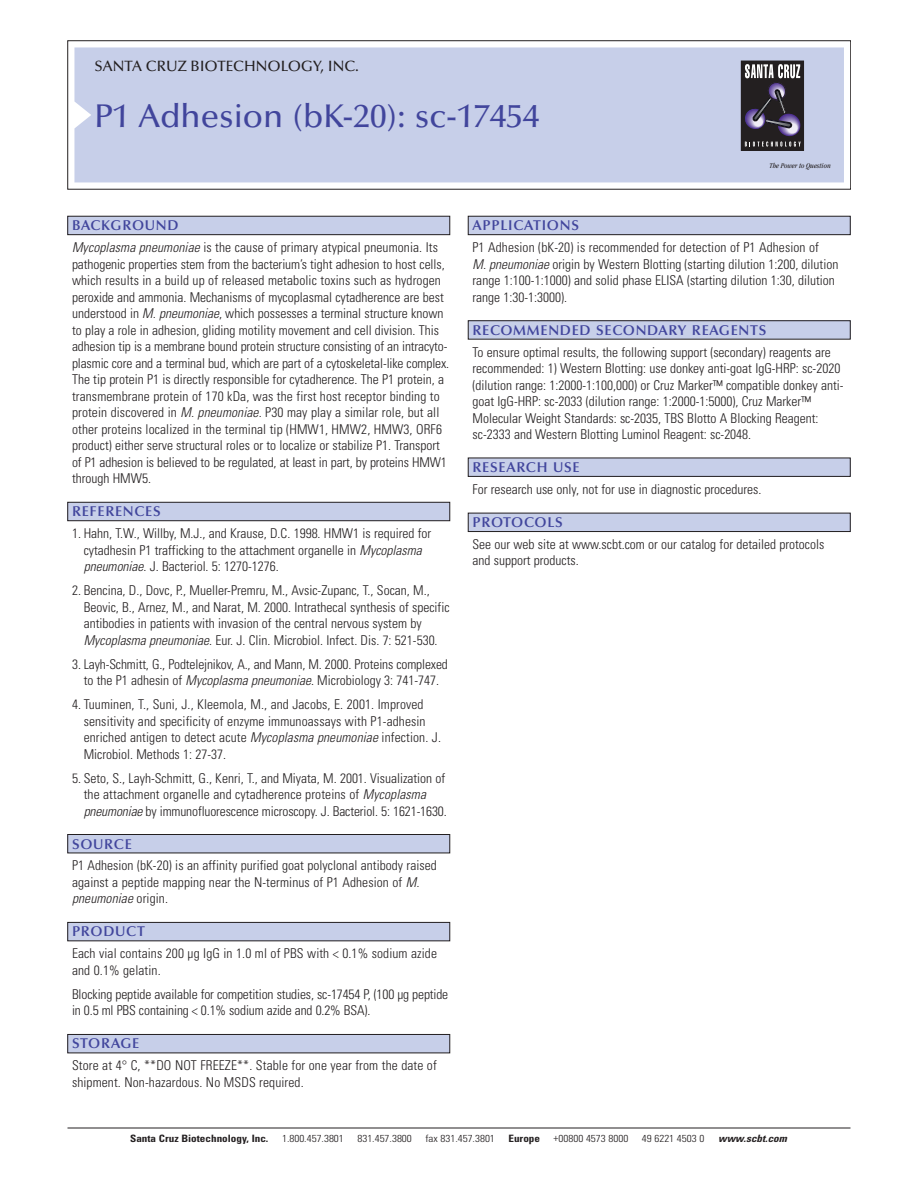
<style>
.page{position:relative;width:918px;height:1188px;background:#fff}
.page>*{position:absolute;margin:0;border:0;box-sizing:border-box;transform-origin:0 0}
.t1{font:500 33px "Optima";color:#41459c}
.t2{font:500 15px "Optima";color:#231f20}
.t3{font:600 14.25px "Optima";letter-spacing:.05em;color:#41459c}
.t4{font:300 condensed 13.5px/16.5px "Univers";color:#231f20}
.t5{font:300 condensed 10.2px "Univers";color:#231f20;scale:1.1 1}
.t6{font:700 condensed 10.2px "Univers";color:#231f20;scale:1.1 1}
.t7{font:italic 700 condensed 10.2px "Univers";color:#231f20;scale:1.1 1}
.t8{font:italic condensed 7.5px "Garamond";color:#231f20}
.s1{font-style:italic}
</style>
<div class="page">
<div style="left:468px;top:216px;width:382px;height:19px;background:#c7cfe9"></div>
<div style="left:468px;top:216px;width:382px;height:19px;border:1px solid #231f20"></div>
<div style="left:468px;top:321px;width:382px;height:18px;background:#c7cfe9"></div>
<div style="left:468px;top:320px;width:382px;height:19px;border:1px solid #231f20"></div>
<div style="left:468px;top:458px;width:382px;height:18px;background:#c7cfe9"></div>
<div style="left:468px;top:458px;width:382px;height:19px;border:1px solid #231f20"></div>
<div style="left:468px;top:513px;width:382px;height:19px;background:#c7cfe9"></div>
<div style="left:468px;top:513px;width:382px;height:19px;border:1px solid #231f20"></div>
<div style="left:74px;top:47px;width:770px;height:135px;background:#c7cfe9"></div>
<div style="left:741px;top:61px;width:62px;height:89px;background:#231f20"></div>
<div style="left:741px;top:61px;width:63px;height:90px;border:1px solid #231f20"></div>
<svg style="left:741px;top:64px;width:64px;height:83px"></svg>
<hr style="left:68px;top:1128px;width:782px;height:1px;background:#231f20">
<div style="left:68px;top:216px;width:382px;height:19px;background:#c7cfe9"></div>
<div style="left:68px;top:216px;width:382px;height:19px;border:1px solid #231f20"></div>
<div style="left:68px;top:502px;width:382px;height:19px;background:#c7cfe9"></div>
<div style="left:68px;top:502px;width:382px;height:19px;border:1px solid #231f20"></div>
<div style="left:68px;top:835px;width:382px;height:18px;background:#c7cfe9"></div>
<div style="left:68px;top:834px;width:382px;height:19px;border:1px solid #231f20"></div>
<div style="left:68px;top:922px;width:382px;height:19px;background:#c7cfe9"></div>
<div style="left:68px;top:922px;width:382px;height:19px;border:1px solid #231f20"></div>
<div style="left:68px;top:1034px;width:382px;height:19px;background:#c7cfe9"></div>
<div style="left:68px;top:1034px;width:382px;height:19px;border:1px solid #231f20"></div>
<p class="t2" style="left:94px;top:60px;width:266px">SANTA CRUZ BIOTECHNOLOGY, INC.</p>
<h1 class="t1" style="left:94px;top:103px;width:447px">P1 Adhesion (bK-20): sc-17454</h1>
<p class="t8" style="left:769px;top:163px;width:63px">The Power to Question</p>
<p class="t3" style="left:72px;top:220px;width:108px">BACKGROUND</p>
<p class="t4" style="left:72px;top:241px;width:379px"><span class="s1">Mycoplasma pneumoniae</span>is the cause of primary atypical pneumonia. Its pathogenic properties stem from the bacterium’s tight adhesion to host cells, which results in a build up of released metabolic toxins such as hydrogen peroxide and ammonia. Mechanisms of mycoplasmal cytadherence are best understood in <span class="s1">M.pneumoniae</span>, which possesses a terminal structure known to play a role in adhesion, gliding motility movement and cell division. This adhesion tip is a membrane bound protein structure consisting of an intracyto&shy;plasmic core and a terminal bud, which are part of a cytoskeletal-like complex.<br>The tip protein P1 is directly responsible for cytadherence. The P1 protein, a transmembrane protein of 170 kDa, was the first host receptor binding to protein discovered in <span class="s1">M. pneumoniae</span>. P30 may play a similar role, but all other proteins localized in the terminal tip (HMW1, HMW2, HMW3, ORF6 product) either serve structural roles or to localize or stabilize P1. Transport of P1 adhesion is believed to be regulated, at least in part, by proteins HMW1 through HMW5.</p>
<p class="t3" style="left:72px;top:505px;width:90px">REFERENCES</p>
<p class="t4" style="left:84px;top:526px;width:349px;text-indent:-12px">1. Hahn, T.W., Willby, M.J., and Krause, D.C. 1998. HMW1 is required for cytadhesin P1 trafficking to the attachment organelle in <span class="s1">Mycoplasma pneumoniae</span>. J. Bacteriol. 5: 1270-1276.</p>
<p class="t4" style="left:84px;top:583px;width:367px;text-indent:-12px">2. Bencina, D., Dovc, P., Mueller-Premru, M., Avsic-Zupanc, T., Socan, M., Beovic, B., Arnez, M., and Narat, M. 2000. Intrathecal synthesis of specific antibodies in patients with invasion of the central nervous system by <span class="s1">Mycoplasma pneumoniae</span>. Eur. J. Clin. Microbiol. Infect. Dis. 7: 521-530.</p>
<p class="t4" style="left:72px;top:657px;width:377px;text-align:center">3. Layh-Schmitt, G., Podtelejnikov, A., and Mann, M. 2000. Proteins complexed to the P1 adhesin of <span class="s1">Mycoplasma pneumoniae</span>. Microbiology 3: 741-747.</p>
<p class="t4" style="left:84px;top:697px;width:359px;text-indent:-12px">4. Tuuminen, T., Suni, J., Kleemola, M., and Jacobs, E. 2001. Improved sensitivity and specificity of enzyme immunoassays with P1-adhesin enriched antigen to detect acute <span class="s1">Mycoplasma pneumoniae</span>infection. J.<br>Microbiol. Methods 1: 27-37.</p>
<p class="t4" style="left:84px;top:771px;width:365px;text-indent:-12px">5. Seto, S., Layh-Schmitt, G., Kenri, T., and Miyata, M. 2001. Visualization of the attachment organelle and cytadherence proteins of <span class="s1">Mycoplasma pneumoniae</span>by immunofluorescence microscopy. J. Bacteriol. 5: 1621-1630.</p>
<p class="t3" style="left:72px;top:838px;width:61px">SOURCE</p>
<p class="t4" style="left:72px;top:859px;width:366px">P1 Adhesion (bK-20) is an affinity purified goat polyclonal antibody raised against a peptide mapping near the N-terminus of P1 Adhesion of <span class="s1">M. pneumoniae</span> o r i g i n .</p>
<p class="t3" style="left:72px;top:926px;width:74px">PRODUCT</p>
<p class="t4" style="left:72px;top:947px;width:367px">Each vial contains 200 µg IgG in 1.0 ml of PBS with &lt; 0.1% sodium azide and 0.1% gelatin.</p>
<p class="t4" style="left:72px;top:987px;width:378px">Blocking peptide available for competition studies, sc-17454 P, (100 µg peptide in 0.5 ml PBS containing &lt; 0.1% sodium azide and 0.2% BSA).</p>
<p class="t3" style="left:72px;top:1038px;width:69px">STORAGE</p>
<p class="t4" style="left:72px;top:1059px;width:366px">Store at 4° C, **DO NOT FREEZE**. Stable for one year from the date of shipment. Non-hazardous. No MSDS required.</p>
<p class="t3" style="left:473px;top:220px;width:108px">APPLICATIONS</p>
<p class="t4" style="left:473px;top:241px;width:367px">P1 Adhesion (bK-20) is recommended for detection of P1 Adhesion of <span class="s1">M.pneumoniae</span>origin by Western Blotting (starting dilution 1:200, dilution range 1:100-1:1000) and solid phase ELISA (starting dilution 1:30, dilution range 1:30-1:3000).</p>
<p class="t3" style="left:473px;top:324px;width:295px">RECOMMENDED SECONDARY REAGENTS</p>
<p class="t4" style="left:473px;top:345px;width:372px">To ensure optimal results, the following support (secondary) reagents are recommended: 1) Western Blotting: use donkey anti-goat IgG-HRP: sc-2020 (dilution range: 1:2000-1:100,000) or Cruz Marker™ compatible donkey anti&shy;goat IgG-HRP: sc-2033 (dilution range: 1:2000-1:5000), Cruz Marker™ Molecular Weight Standards: sc-2035, TBS Blotto A Blocking Reagent: sc-2333 and Western Blotting Luminol Reagent: sc-2048.</p>
<p class="t3" style="left:473px;top:461px;width:109px">RESEARCH USE</p>
<p class="t4" style="left:473px;top:482px;width:290px">For research use only, not for use in diagnostic procedures.</p>
<p class="t3" style="left:473px;top:516px;width:92px">PROTOCOLS</p>
<p class="t4" style="left:473px;top:537px;width:353px">See our web site at www.scbt.com or our catalog for detailed protocols and support products.</p>
<p class="t6" style="left:130px;top:1135px;width:127px">Santa Cruz Biotechnology, Inc.</p>
<p class="t5" style="left:282px;top:1135px;width:58px">1.800.457.3801</p>
<p class="t5" style="left:357px;top:1135px;width:51px">831.457.3800</p>
<p class="t5" style="left:425px;top:1135px;width:65px">fax 831.457.3801</p>
<p class="t6" style="left:508px;top:1135px;width:30px">Europe</p>
<p class="t5" style="left:554px;top:1135px;width:69px">+00800 4573 8000</p>
<p class="t5" style="left:642px;top:1135px;width:58px">49 6221 4503 0</p>
<p class="t7" style="left:718px;top:1135px;width:66px">www.scbt.com</p>
</div>
